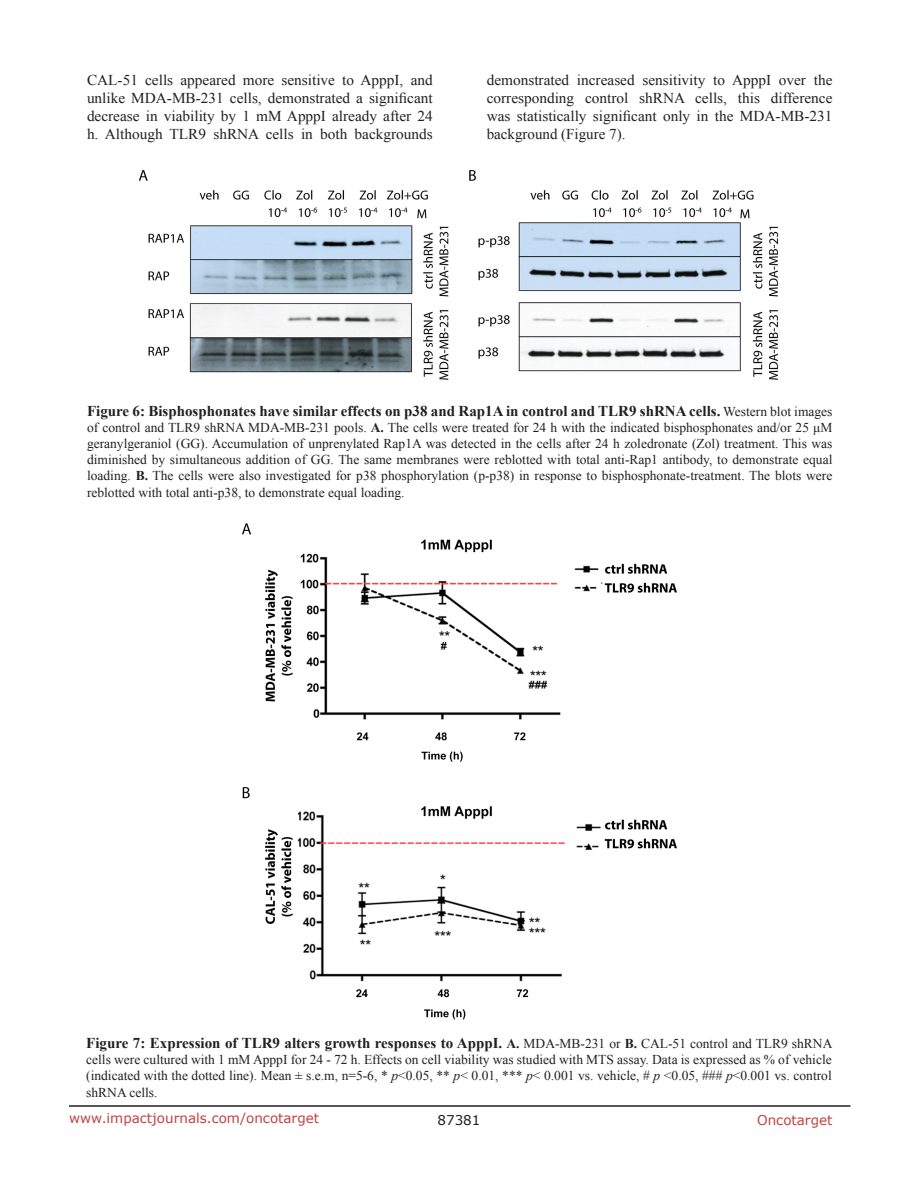
<style>
.page{position:relative;width:918px;height:1188px;background:#fff}
.page>*{position:absolute;margin:0;border:0;box-sizing:border-box;transform-origin:0 0}
.BodyText{font:15px/18px "Times New Roman";color:#231f20;text-align:justify}
.figuretext{font:700 15px "Times New Roman";color:#231f20}
.figuretext-2{font:13.5px/16.2px "Times New Roman";color:#231f20;text-align:justify}
.t1{font:13.5px "Verdana";color:#c24141}
.t2{font:13.5px "Verdana";color:#231f20}
.s1{font-weight:400;font-size:13.5px}
.s2{font-weight:700}
.s3{font-size:13.5px}
.s4{font-style:italic}
</style>
<div class="page">
<hr style="left:69px;top:1105px;width:781px;height:2px;background:#231f20">
<img style="left:138px;top:169px;width:641px;height:211px">
<img style="left:242px;top:523px;width:435px;height:497px">
<p class="BodyText" style="left:87px;top:71px;width:347px">CAL-51 cells appeared more sensitive to ApppI, and unlike MDA-MB-231 cells, demonstrated a significant decrease in viability by 1 mM ApppI already after 24 h. Although TLR9 shRNA cells in both backgrounds</p>
<p class="BodyText" style="left:487px;top:71px;width:347px">demonstrated increased sensitivity to ApppI over the corresponding control shRNA cells, this difference was statistically significant only in the MDA-MB-231 background (Figure 7).</p>
<p class="figuretext" style="left:87px;top:400px;width:747px">Figure 6: Bisphosphonates have similar effects on p38 and Rap1A in control and TLR9 shRNA cells. <span class="s1">Western blot images</span></p>
<p class="figuretext-2" style="left:87px;top:419px;width:747px">of control and TLR9 shRNA MDA-MB-231 pools. <span class="s2">A.</span> The cells were treated for 24 h with the indicated bisphosphonates and/or 25 μM geranylgeraniol (GG). Accumulation of unprenylated Rap1A was detected in the cells after 24 h zoledronate (Zol) treatment. This was diminished by simultaneous addition of GG. The same membranes were reblotted with total anti-Rap1 antibody, to demonstrate equal loading. <span class="s2">B.</span> The cells were also investigated for p38 phosphorylation (p-p38) in response to bisphosphonate-treatment. The blots were reblotted with total anti-p38, to demonstrate equal loading.</p>
<p class="figuretext" style="left:86px;top:1033px;width:748px">Figure 7: Expression of TLR9 alters growth responses to ApppI. <span class="s3">A.</span> <span class="s1">MDA-MB-231 or</span> <span class="s3">B.</span> <span class="s1">CAL-51 control and TLR9 shRNA</span></p>
<p class="figuretext-2" style="left:86px;top:1051px;width:747px">cells were cultured with 1 mM ApppI for 24 - 72 h. Effects on cell viability was studied with MTS assay. Data is expressed as % of vehicle (indicated with the dotted line). Mean ± s.e.m, n=5-6, * <span class="s4">p</span>&lt;0.05, ** <span class="s4">p</span>&lt; 0.01, *** <span class="s4">p</span>&lt; 0.001 vs. vehicle, # <span class="s4">p</span> &lt;0.05, ### <span class="s4">p</span>&lt;0.001 vs. control shRNA cells.</p>
<p class="t1" style="left:69px;top:1109px;width:252px">www.impactjournals.com/oncotarget</p>
<p class="t2" style="left:438px;top:1111px;width:44px">87381</p>
<p class="t1" style="left:757px;top:1111px;width:77px">Oncotarget</p>
</div>
